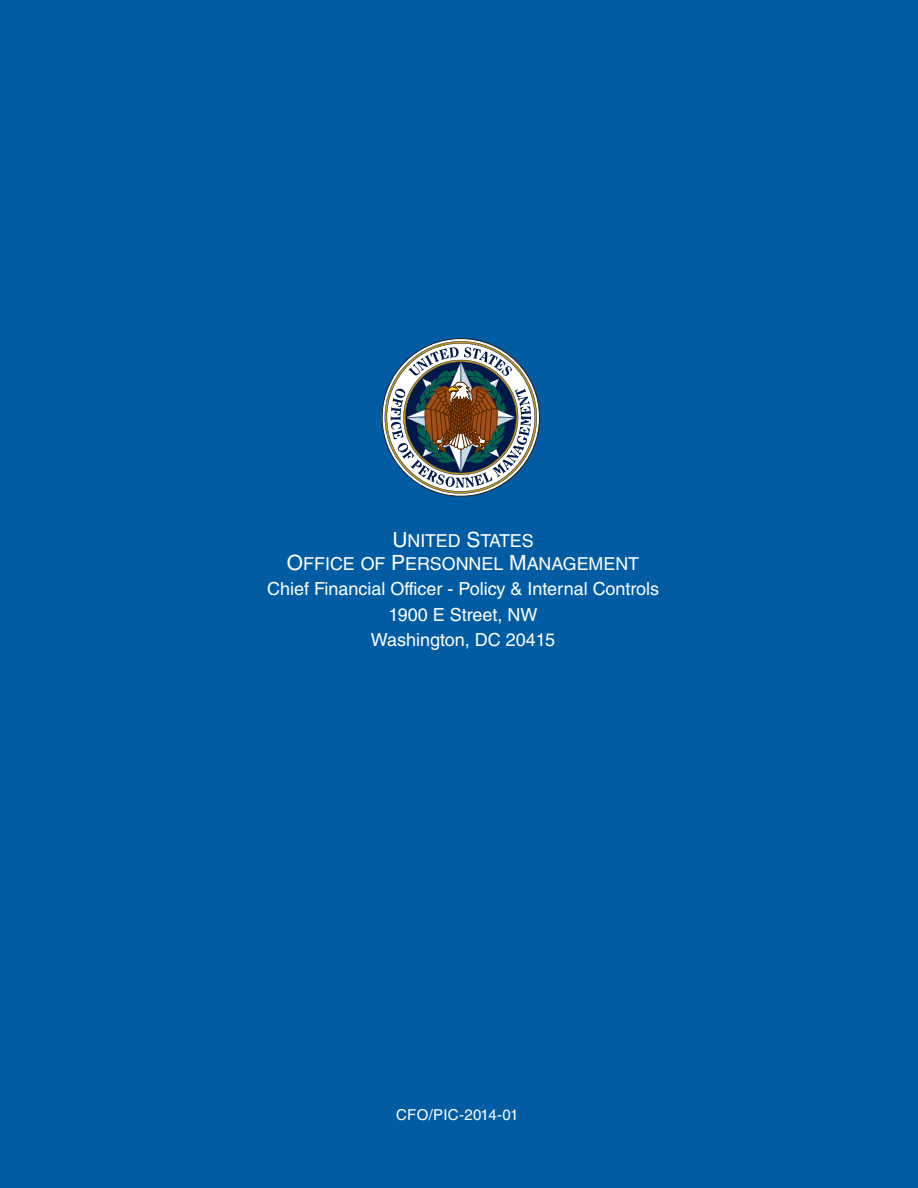
<style>
.page{position:relative;width:918px;height:1188px;background:#015ca3}
.page>*{position:absolute;margin:0;border:0;box-sizing:border-box;transform-origin:0 0}
.t1{font:18px/25.5px "Helvetica LT Std";color:#fff;text-align:center}
.t2{font:17.85px/22.5px "Helvetica LT Std Roman SC850";color:#fff;text-align:center}
.t3{font:15px "Helvetica LT Std";letter-spacing:.02em;color:#fff}
.s1{font-size:21px}
</style>
<div class="page">
<svg style="left:385px;top:341px;width:152px;height:153px"></svg>
<p class="t2" style="left:287px;top:530px;width:354px"><span class="s1">U</span>NITED <span class="s1">S</span>TATES<br><span class="s1">O</span>FFICE OF <span class="s1">P</span>ERSONNEL <span class="s1">M</span>ANAGEMENT</p>
<p class="t1" style="left:267px;top:576px;width:394px">Chief Financial Officer - Policy &amp; Internal Controls<br>1900 E Street, NW<br>Washington, DC 20415</p>
<p class="t3" style="left:396px;top:1106px;width:124px">CFO/PIC-2014-01</p>
</div>
